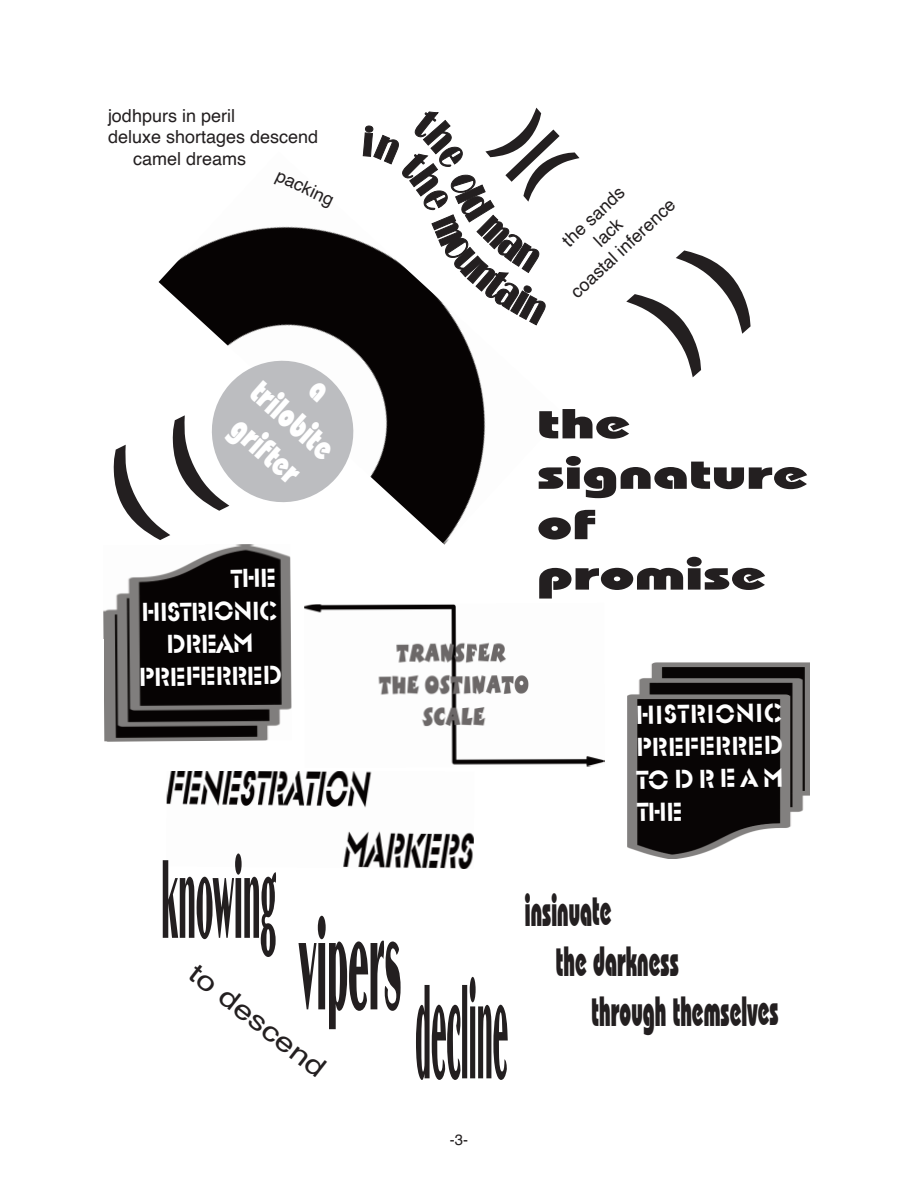
<style>
.page{position:relative;width:918px;height:1188px;background:#fff}
.page>*{position:absolute;margin:0;border:0;box-sizing:border-box;transform-origin:0 0}
.t1{font:800 42px "Bauhaus IT Cby BT";color:#231f20;scale:.5 1}
.t2{font:800 42px/50.4px "Bauhaus IT Cby BT";color:#231f20;scale:1.5 1}
.t3{font:800 33.75px "Bauhaus IT Cby BT";color:#fff;scale:.8 1}
.t4{font:27px/32.4px "Glaser Ste D";color:#fff;text-align:center;scale:.95 1}
.t5{font:27px "Helvetica";color:#231f20;scale:1.25 1}
.t6{font:18px/21.6px "Helvetica";color:#231f20;text-align:center}
.t7{font:15px "Helvetica";color:#231f20}
</style>
<div class="page">
<img style="left:159px;top:226px;width:327px;height:319px">
<img style="left:304px;top:604px;width:301px;height:163px">
<img style="left:627px;top:662px;width:183px;height:197px">
<img style="left:103px;top:548px;width:189px;height:194px">
<img style="left:166px;top:772px;width:308px;height:97px">
<svg style="left:163px;top:854px;width:113px;height:103px"></svg>
<svg style="left:298px;top:916px;width:103px;height:113px"></svg>
<svg style="left:416px;top:977px;width:92px;height:103px"></svg>
<svg style="left:363px;top:129px;width:197px;height:196px"></svg>
<svg style="left:231px;top:569px;width:44px;height:19px"></svg>
<svg style="left:159px;top:353px;width:203px;height:195px"></svg>
<p class="t6" style="left:108px;top:106px;width:129px">jodhpurs in peril</p>
<p class="t6" style="left:108px;top:127px;width:212px">deluxe shortages descend</p>
<p class="t6" style="left:133px;top:149px;width:115px">camel dreams</p>
<p class="t6" style="left:281px;top:166px;width:64px;rotate:25deg">packing</p>
<p class="t6" style="left:537px;top:256px;width:138px;rotate:-43deg">the sands<br>lack<br>coastal inference</p>
<h2 class="t3" style="left:269px;top:372px;width:126px;rotate:41deg">trilobite</h2>
<h2 class="t3" style="left:249px;top:408px;width:103px;rotate:41deg">grifter</h2>
<h1 class="t2" style="left:537px;top:399px;width:182px">the signature of</h1>
<h1 class="t2" style="left:537px;top:550px;width:154px">promise</h1>
<h3 class="t4" style="left:138px;top:597px;width:151px;rotate:-1deg">histrionic dream<br>PREFERRED</h3>
<h3 class="t4" style="left:636px;top:699px;width:156px;text-align:justify;rotate:-1deg">histrionic PREFERRED TO d r e a m the</h3>
<h3 class="t5" style="left:200px;top:961px;width:134px;rotate:38deg">to descend</h3>
<p class="t7" style="left:450px;top:1134px;width:20px">-3-</p>
<h1 class="t1" style="left:525px;top:885px;width:175px">insinuate</h1>
<h1 class="t1" style="left:556px;top:935px;width:248px">the darkness</h1>
<h1 class="t1" style="left:592px;top:985px;width:376px">through themselves</h1>
</div>
